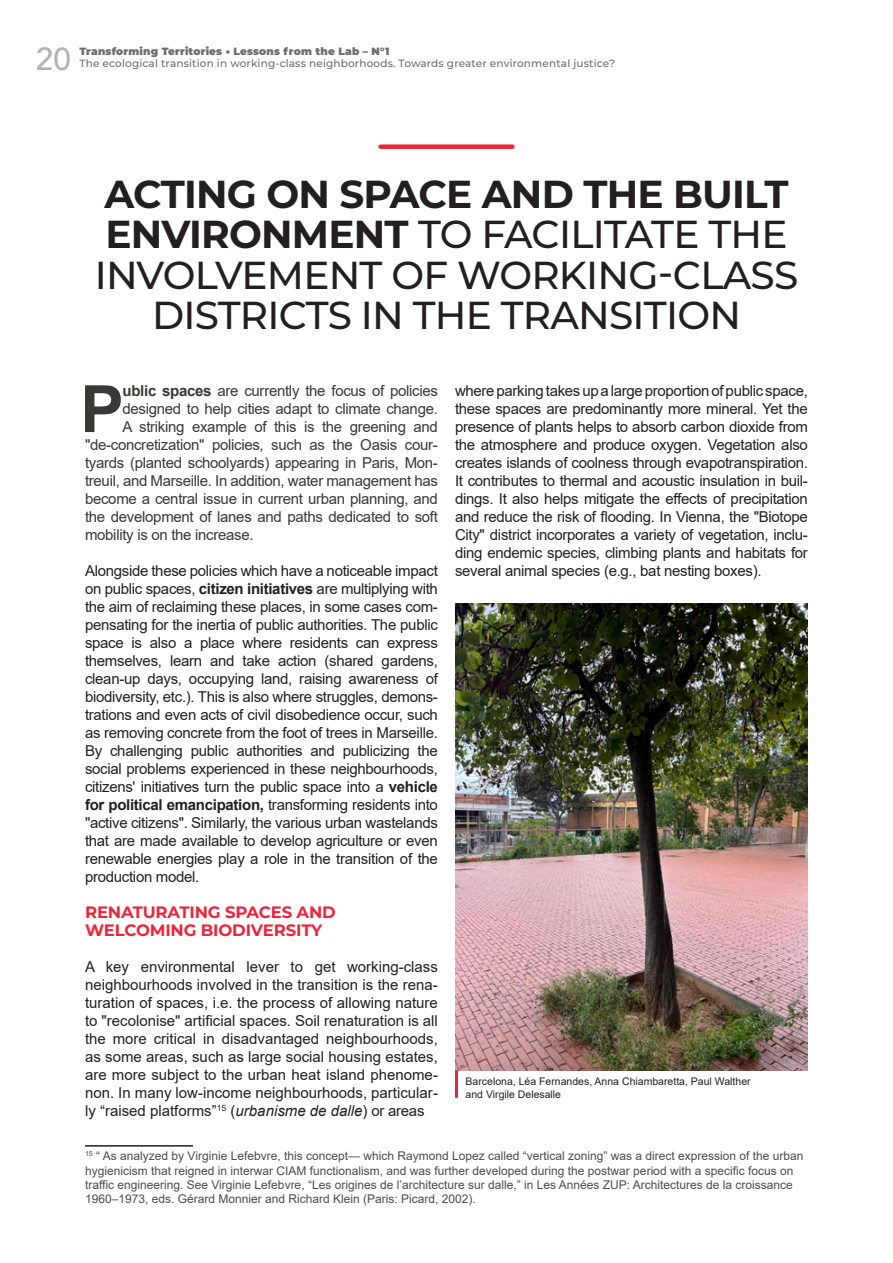
<style>
.page{position:relative;width:893px;height:1263px;background:#fff}
.page>*{position:absolute;margin:0;border:0;box-sizing:border-box;transform-origin:0 0}
.t1{font:700 65.25px "Arial";color:#393832}
.t2{font:500 39px/40.5px "Montserrat";letter-spacing:-.02em;color:#231f20;text-align:center}
.t3{font:500 31.5px "Avenir LT Std";color:#b2b3b7}
.t4{font:700 16.5px/18px "Montserrat";letter-spacing:-.01em;color:#ed253a}
.t5{font:15px/18px "Arial";letter-spacing:-.02em;color:#231f20;text-align:justify}
.t6{font:15px "Arial";letter-spacing:-.02em;color:#393832}
.t7{font:12px/14.4px "Arial";color:#4b4c4d}
.t8{font:500 10.5px "Montserrat";letter-spacing:.015em;color:#6c6d70}
.t9{font:10.5px/12.6px "Arial";color:#231f20}
.t10{font:900 10.5px "Montserrat";letter-spacing:.015em;color:#6c6d70}
.s1{font-weight:700}
.s2{font-style:italic}
</style>
<div class="page">
<hr style="left:85px;top:1145px;width:108px;height:1px;background:#231f20">
<img style="left:455px;top:604px;width:353px;height:466px">
<hr style="left:455px;top:1070px;width:3px;height:28px;background:#ed253a">
<div style="left:381px;top:144px;width:131px;height:5px;background:#ed253a"></div>
<h3 class="t3" style="left:36px;top:40px;width:37px">20</h3>
<p class="t10" style="left:79px;top:43px;width:312px">Transforming Territories • Lessons from the Lab – N°1</p>
<p class="t8" style="left:79px;top:56px;width:537px">The ecological transition in working-class neighborhoods. Towards greater environmental justice?</p>
<h2 class="t2" style="left:95px;top:172px;width:705px"><span class="s1">ACTING ON SPACE AND THE BUILT<br>ENVIRONMENT</span> TO FACILITATE THE<br>INVOLVEMENT OF WORKING-CLASS<br>DISTRICTS IN THE TRANSITION</h2>
<h1 class="t1" style="left:80px;top:363px;width:45px">P</h1>
<p class="t6" style="left:123px;top:380px;width:317px"><span class="s1">ublic spaces</span> are currently the focus of policies</p>
<p class="t6" style="left:123px;top:398px;width:317px">designed to help cities adapt to climate change.</p>
<p class="t6" style="left:123px;top:416px;width:317px">A striking example of this is the greening and</p>
<p class="t6" style="left:85px;top:434px;width:354px">"de-concretization" policies, such as the Oasis cour-</p>
<p class="t6" style="left:85px;top:452px;width:354px">tyards (planted schoolyards) appearing in Paris, Mon-</p>
<p class="t6" style="left:85px;top:470px;width:354px">treuil, and Marseille. In addition, water management has</p>
<p class="t6" style="left:85px;top:488px;width:354px">become a central issue in current urban planning, and</p>
<p class="t6" style="left:85px;top:506px;width:354px">the development of lanes and paths dedicated to soft</p>
<p class="t6" style="left:85px;top:524px;width:170px">mobility is on the increase.</p>
<p class="t5" style="left:85px;top:562px;width:354px">Alongside these policies which have a noticeable impact on public spaces, <span class="s1">citizen initiatives</span> are multiplying with the aim of reclaiming these places, in some cases com&shy;pensating for the inertia of public authorities. The public space is also a place where residents can express themselves, learn and take action (shared gardens, clean-up days, occupying land, raising awareness of biodiversity, etc.). This is also where struggles, demons&shy;trations and even acts of civil disobedience occur, such as removing concrete from the foot of trees in Marseille.<br>By challenging public authorities and publicizing the social problems experienced in these neighbourhoods, citizens' initiatives turn the public space into a <span class="s1">vehicle for political emancipation,</span> transforming residents into "active citizens". Similarly, the various urban wastelands that are made available to develop agriculture or even renewable energies play a role in the transition of the production model.</p>
<p class="t4" style="left:85px;top:902px;width:252px">RENATURATING SPACES AND<br>WELCOMING BIODIVERSITY</p>
<p class="t5" style="left:85px;top:958px;width:354px">A key environmental lever to get working-class neighbourhoods involved in the transition is the rena&shy;turation of spaces, i.e. the process of allowing nature to "recolonise" artificial spaces. Soil renaturation is all the more critical in disadvantaged neighbourhoods, as some areas, such as large social housing estates, are more subject to the urban heat island phenome&shy;non. In many low-income neighbourhoods, particular&shy;ly “raised platforms”<sup>15</sup> (<span class="s2">urbanisme de dalle</span>) or areas</p>
<p class="t5" style="left:455px;top:382px;width:354px">where parking takes up a large proportion of public space, these spaces are predominantly more mineral. Yet the presence of plants helps to absorb carbon dioxide from the atmosphere and produce oxygen. Vegetation also creates islands of coolness through evapotranspiration.<br>It contributes to thermal and acoustic insulation in buil&shy;dings. It also helps mitigate the effects of precipitation and reduce the risk of flooding. In Vienna, the "Biotope City" district incorporates a variety of vegetation, inclu&shy;ding endemic species, climbing plants and habitats for several animal species (e.g., bat nesting boxes).</p>
<p class="t9" style="left:466px;top:1075px;width:287px">Barcelona, Léa Fernandes, Anna Chiambaretta, Paul Walther and Virgile Delesalle</p>
<p class="t7" style="left:85px;top:1149px;width:720px"><sup>15</sup> “ As analyzed by Virginie Lefebvre, this concept— which Raymond Lopez called “vertical zoning” was a direct expression of the urban hygienicism that reigned in interwar CIAM functionalism, and was further developed during the postwar period with a specific focus on traffic engineering. See Virginie Lefebvre, “Les origines de l’architecture sur dalle,” in Les Années ZUP: Architectures de la croissance 1960–1973, eds. Gérard Monnier and Richard Klein (Paris: Picard, 2002).</p>
</div>
